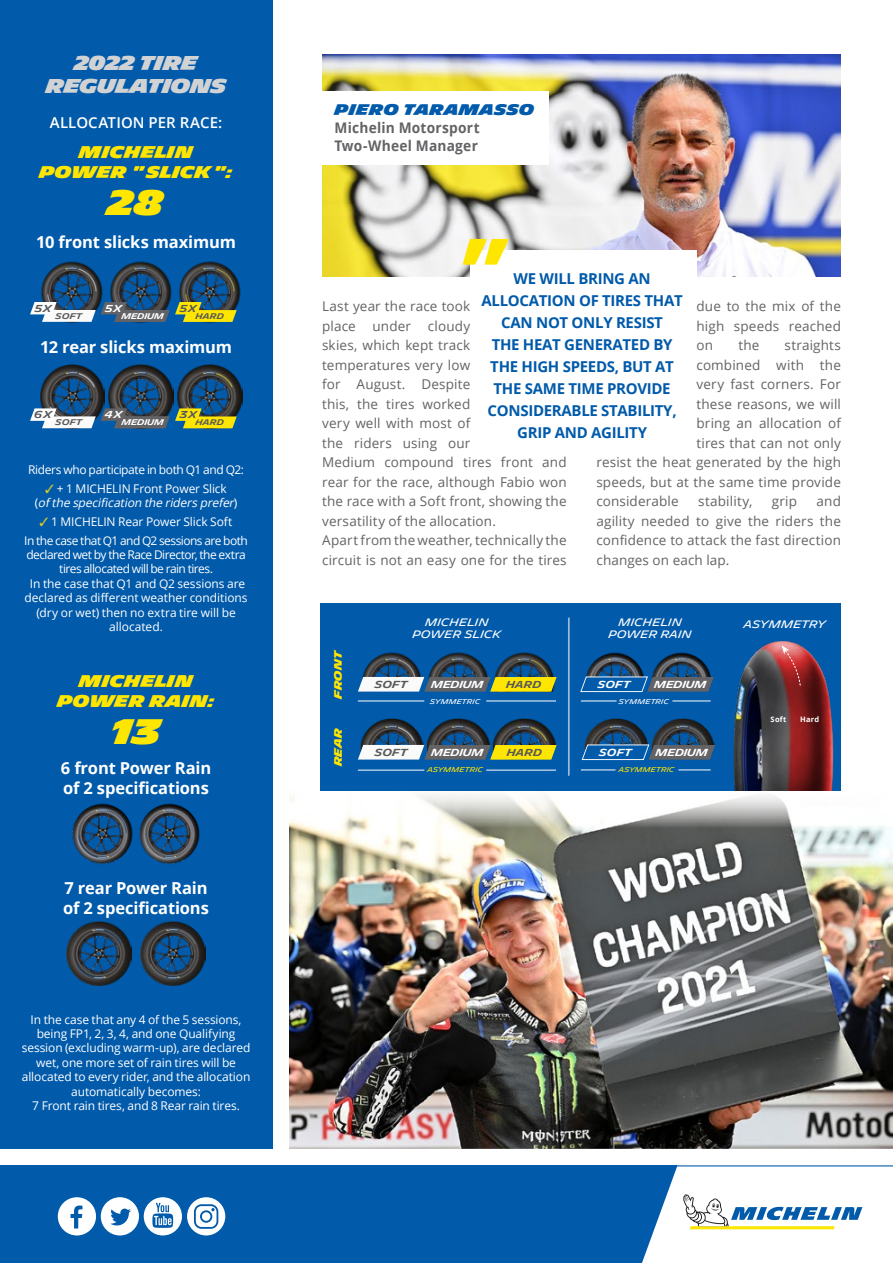
<style>
.page{position:relative;width:893px;height:1263px;background:#fff}
.page>*{position:absolute;margin:0;border:0;box-sizing:border-box;transform-origin:0 0}
.t1{font:600 97.65px "Michelin Unit Titling";color:#ffe601}
.t2{font:900 34.5px "Michelin Unit Titling";color:#ffe601}
.t3{font:900 19.5px/23.4px "Michelin Unit Titling";letter-spacing:-.03em;color:#d1d2d4;text-align:center}
.t4{font:700 16.5px/19.8px "Open Sans";letter-spacing:-.01em;color:#fff}
.t5{font:900 16.5px/19.8px "Michelin Unit Titling";letter-spacing:.005em;color:#ffe601;text-align:center}
.t6{font:700 15px/21.9px "Open Sans";letter-spacing:-.02em;color:#015aaa;text-align:center}
.t7{font:600 15px "Open Sans";letter-spacing:.005em;color:#fff}
.t8{font:900 15px "Michelin Unit Titling";letter-spacing:.01em;color:#015aaa}
.t9{font:700 14.55px/18.1px "Open Sans";letter-spacing:.015em;color:#636366;scale:.94 1}
.t10{font:13.5px/19.5px "Open Sans";letter-spacing:.01em;color:#636366}
.t11{font:12px/14.4px "Open Sans";letter-spacing:-.01em;color:#fff;text-align:center}
.t12{font:italic 12px/14.4px "Open Sans";color:#fff;text-align:center}
.t13{font:12px "Open Sans";letter-spacing:-.035em;color:#fff}
.t14{font:10.5px/12.6px "Michelin Unit Titling";color:#fff;text-align:center}
.t15{font:700 10.5px "Michelin Unit Titling";color:#ffe601}
.t16{font:600 9.9px "Michelin Unit Titling";letter-spacing:-.035em;color:#fff}
.t17{font:600 9.9px "Michelin Unit Titling";letter-spacing:.01em;color:#57585a}
.t18{font:600 8.1px "Michelin Unit Titling";letter-spacing:-.035em;color:#fff}
.t19{font:600 8.1px "Michelin Unit Titling";letter-spacing:.02em;color:#57585a}
.t20{font:600 7.95px "Michelin Unit Titling";color:#57585a}
.t21{font:700 7.5px "Open Sans";letter-spacing:.025em;color:#fff}
.t22{font:6.75px "Michelin Unit Titling";letter-spacing:.01em;color:#ffe601}
.t23{font:6.75px "Michelin Unit Titling";letter-spacing:.01em;color:#fff}
.s1{color:#dbcd22}
.s2{font-style:normal}
.s3{font-style:italic}
</style>
<div class="page">
<div style="left:0;top:1165px;width:893px;height:98px;background:#015aaa"></div>
<svg style="left:58px;top:1197px;width:124px;height:38px"></svg>
<svg style="left:642px;top:1165px;width:251px;height:98px;background:#dde7ed"></svg>
<div style="left:187px;top:1197px;width:38px;height:38px;background:#fff;border-radius:50%"></div>
<svg style="left:194px;top:1204px;width:24px;height:25px"></svg>
<img style="left:289px;top:795px;width:604px;height:353px">
<img style="left:322px;top:54px;width:519px;height:222px">
<div style="left:322px;top:91px;width:227px;height:74px;background:#fff"></div>
<div style="left:470px;top:250px;width:226px;height:188px;background:#fff"></div>
<div style="left:0;top:0;width:272px;height:1148px;background:#015aaa"></div>
<img style="left:41px;top:261px;width:62px;height:62px">
<img style="left:110px;top:261px;width:62px;height:62px">
<img style="left:179px;top:261px;width:62px;height:62px">
<svg style="left:30px;top:302px;width:207px;height:20px"></svg>
<img style="left:40px;top:364px;width:64px;height:44px">
<img style="left:109px;top:364px;width:64px;height:44px">
<img style="left:178px;top:364px;width:64px;height:51px">
<svg style="left:30px;top:408px;width:207px;height:20px"></svg>
<img style="left:72px;top:803px;width:61px;height:61px">
<img style="left:139px;top:803px;width:61px;height:61px">
<img style="left:67px;top:921px;width:64px;height:64px">
<img style="left:141px;top:921px;width:64px;height:64px">
<div style="left:320px;top:603px;width:521px;height:188px;background:#015aaa"></div>
<img style="left:362px;top:652px;width:62px;height:25px">
<img style="left:360px;top:718px;width:64px;height:27px">
<img style="left:428px;top:652px;width:60px;height:25px">
<img style="left:427px;top:718px;width:63px;height:27px">
<img style="left:494px;top:652px;width:60px;height:25px">
<img style="left:493px;top:718px;width:63px;height:27px">
<svg style="left:358px;top:677px;width:199px;height:15px;background:#b5b579"></svg>
<svg style="left:358px;top:745px;width:199px;height:15px;background:#b5b579"></svg>
<img style="left:733px;top:641px;width:101px;height:150px">
<svg style="left:568px;top:617px;width:2px;height:159px"></svg>
<hr style="left:581px;top:701px;width:35px;height:1px;background:#fff">
<hr style="left:358px;top:701px;width:66px;height:1px;background:#fff">
<hr style="left:358px;top:770px;width:66px;height:1px;background:#fff">
<hr style="left:486px;top:701px;width:70px;height:1px;background:#fff">
<hr style="left:486px;top:770px;width:70px;height:1px;background:#fff">
<hr style="left:581px;top:770px;width:34px;height:1px;background:#fff">
<hr style="left:672px;top:701px;width:39px;height:1px;background:#fff">
<hr style="left:678px;top:770px;width:33px;height:1px;background:#fff">
<img style="left:585px;top:652px;width:62px;height:25px">
<img style="left:585px;top:718px;width:63px;height:27px">
<img style="left:651px;top:652px;width:60px;height:25px">
<img style="left:651px;top:718px;width:64px;height:27px">
<svg style="left:581px;top:677px;width:133px;height:15px"></svg>
<svg style="left:582px;top:745px;width:133px;height:15px"></svg>
<svg style="left:782px;top:645px;width:19px;height:41px"></svg>
<p class="t3" style="left:46px;top:52px;width:182px">2022 TIRE<br>REGULATIONS</p>
<p class="t7" style="left:50px;top:112px;width:174px">ALLOCATION PER RACE:</p>
<p class="t5" style="left:39px;top:143px;width:195px">MICHELIN<br>POWER "SLICK":</p>
<p class="t2" style="left:108px;top:183px;width:58px">28</p>
<p class="t4" style="left:36px;top:232px;width:201px">10 front slicks maximum</p>
<p class="t17" style="left:35px;top:303px;width:19px">5 X</p>
<p class="t16" style="left:105px;top:303px;width:19px">5 X</p>
<p class="t17" style="left:180px;top:303px;width:19px">5 X</p>
<p class="t20" style="left:195px;top:311px;width:30px">HARD</p>
<p class="t4" style="left:40px;top:336px;width:194px">12 rear slicks maximum</p>
<p class="t19" style="left:56px;top:311px;width:28px">SOFT</p>
<p class="t18" style="left:120px;top:311px;width:44px">MEDIUM</p>
<p class="t18" style="left:122px;top:311px;width:44px">MEDIUM</p>
<p class="t17" style="left:35px;top:409px;width:19px">6 X</p>
<p class="t16" style="left:105px;top:409px;width:19px">4 X</p>
<p class="t17" style="left:180px;top:409px;width:19px">3 X</p>
<p class="t19" style="left:56px;top:418px;width:28px">SOFT</p>
<p class="t18" style="left:120px;top:418px;width:44px">MEDIUM</p>
<p class="t18" style="left:122px;top:418px;width:44px">MEDIUM</p>
<p class="t20" style="left:195px;top:418px;width:30px">HARD</p>
<p class="t13" style="left:28px;top:462px;width:217px">Riders who participate in both Q1 and Q2:</p>
<p class="t12" style="left:35px;top:481px;width:204px"><span class="s1">✓</span> <span class="s2">+ 1 MICHELIN Front Power Slick<br>(</span> of the specification the ridersprefer<span class="s2">)</span></p>
<p class="t11" style="left:40px;top:514px;width:194px"><span class="s1">✓</span> 1 MICHELIN Rear Power Slick Soft</p>
<p class="t11" style="left:24px;top:533px;width:225px">In the case that Q1 and Q2 sessions are both declared wet by the Race Director, the extra tires allocated will be rain tires<span class="s3">.<br></span>In the case that Q1 and Q2 sessions are declared as different weather conditions (dry or wet) then no extra tire will be allocated.</p>
<p class="t5" style="left:57px;top:672px;width:159px">MICHELIN<br>POWER RAIN:</p>
<p class="t2" style="left:111px;top:711px;width:51px">13</p>
<p class="t4" style="left:61px;top:758px;width:152px">6 front Power Rain of 2 specifications</p>
<p class="t4" style="left:63px;top:878px;width:147px">7 rear Power Rain of 2 specifications</p>
<p class="t11" style="left:22px;top:1012px;width:230px">In the case that any 4 of the 5 sessions, being FP1, 2, 3, 4, and one Qualifying session (excluding warm-up), are declared wet, one more set of rain tires will be allocated to every rider, and the allocation automatically becomes:<br>7 Front rain tires, and 8 Rear rain tires.</p>
<p class="t8" style="left:334px;top:101px;width:201px">PIERO TARAMASSO</p>
<p class="t9" style="left:334px;top:118px;width:156px">Michelin Motorsport<br>Two-Wheel Manager</p>
<p class="t1" style="left:444px;top:217px;width:66px">"</p>
<p class="t6" style="left:481px;top:267px;width:203px">WE WILL BRING AN<br>ALLOCATION OF TIRES THAT<br>CAN NOT ONLY RESIST<br>THE HEAT GENERATED BY<br>THE HIGH SPEEDS, BUT AT<br>THE SAME TIME PROVIDE<br>CONSIDERABLE STABILITY,<br>GRIP AND AGILITY</p>
<p class="t10" style="left:696px;top:296px;width:146px;text-align:justify">due to the mix of the high speeds reached on</p>
<p class="t10" style="left:322px;top:296px;width:150px">Last year the race took place under cloudy</p>
<p class="t10" style="left:738px;top:335px;width:23px">the</p>
<p class="t10" style="left:785px;top:335px;width:58px">straights</p>
<p class="t10" style="left:696px;top:355px;width:146px">combined with the</p>
<p class="t10" style="left:696px;top:374px;width:146px">very fast corners. For</p>
<p class="t10" style="left:696px;top:394px;width:146px">these reasons, we will</p>
<p class="t10" style="left:696px;top:413px;width:146px">bring an allocation of</p>
<p class="t10" style="left:696px;top:433px;width:146px">tires that can not only</p>
<p class="t10" style="left:596px;top:452px;width:246px">resist the heat generated by the high</p>
<p class="t10" style="left:596px;top:472px;width:246px">speeds, but at the same time provide</p>
<p class="t10" style="left:596px;top:491px;width:84px">considerable</p>
<p class="t10" style="left:698px;top:491px;width:56px">stability,</p>
<p class="t10" style="left:772px;top:491px;width:27px">grip</p>
<p class="t10" style="left:322px;top:335px;width:246px">skies, which kept track<br>temperatures very low<br>for August. Despite<br>this, the tires worked<br>very well with most of<br>the riders using our<br>Medium compound tires front and rear for the race, although Fabio won the race with a Soft front, showing the versatility of the allocation.</p>
<p class="t10" style="left:322px;top:530px;width:246px">Apart from the weather, technically the circuit is not an easy one for the tires</p>
<p class="t10" style="left:596px;top:491px;width:246px;text-align:justify;text-indent:220px">and agility needed to give the riders the confidence to attack the fast direction changes on each lap.</p>
<p class="t15" style="left:332px;top:698px;width:50px;rotate:-90deg">front</p>
<p class="t15" style="left:332px;top:766px;width:40px;rotate:-90deg">rear</p>
<p class="t14" style="left:412px;top:616px;width:90px">MICHELIN<br>POWER SLICK</p>
<p class="t14" style="left:609px;top:616px;width:85px">MICHELIN<br>POWER RAIN</p>
<p class="t17" style="left:375px;top:679px;width:34px">SOFT</p>
<p class="t16" style="left:431px;top:679px;width:54px">MEDIUM</p>
<p class="t17" style="left:506px;top:679px;width:37px">HARD</p>
<p class="t16" style="left:598px;top:679px;width:34px">SOFT</p>
<p class="t16" style="left:654px;top:679px;width:54px">MEDIUM</p>
<p class="t17" style="left:375px;top:747px;width:34px">SOFT</p>
<p class="t23" style="left:430px;top:697px;width:52px">SYMMETRIC</p>
<p class="t23" style="left:619px;top:697px;width:52px">SYMMETRIC</p>
<p class="t16" style="left:431px;top:747px;width:54px">MEDIUM</p>
<p class="t17" style="left:507px;top:747px;width:37px">HARD</p>
<p class="t16" style="left:599px;top:747px;width:34px">SOFT</p>
<p class="t16" style="left:656px;top:747px;width:54px">MEDIUM</p>
<p class="t22" style="left:427px;top:766px;width:57px">ASYMMETRIC</p>
<p class="t22" style="left:619px;top:766px;width:57px">ASYMMETRIC</p>
<p class="t14" style="left:744px;top:618px;width:84px">ASYMMETRY</p>
<p class="t21" style="left:771px;top:714px;width:17px">Soft</p>
<p class="t21" style="left:800px;top:714px;width:20px">Hard</p>
</div>
